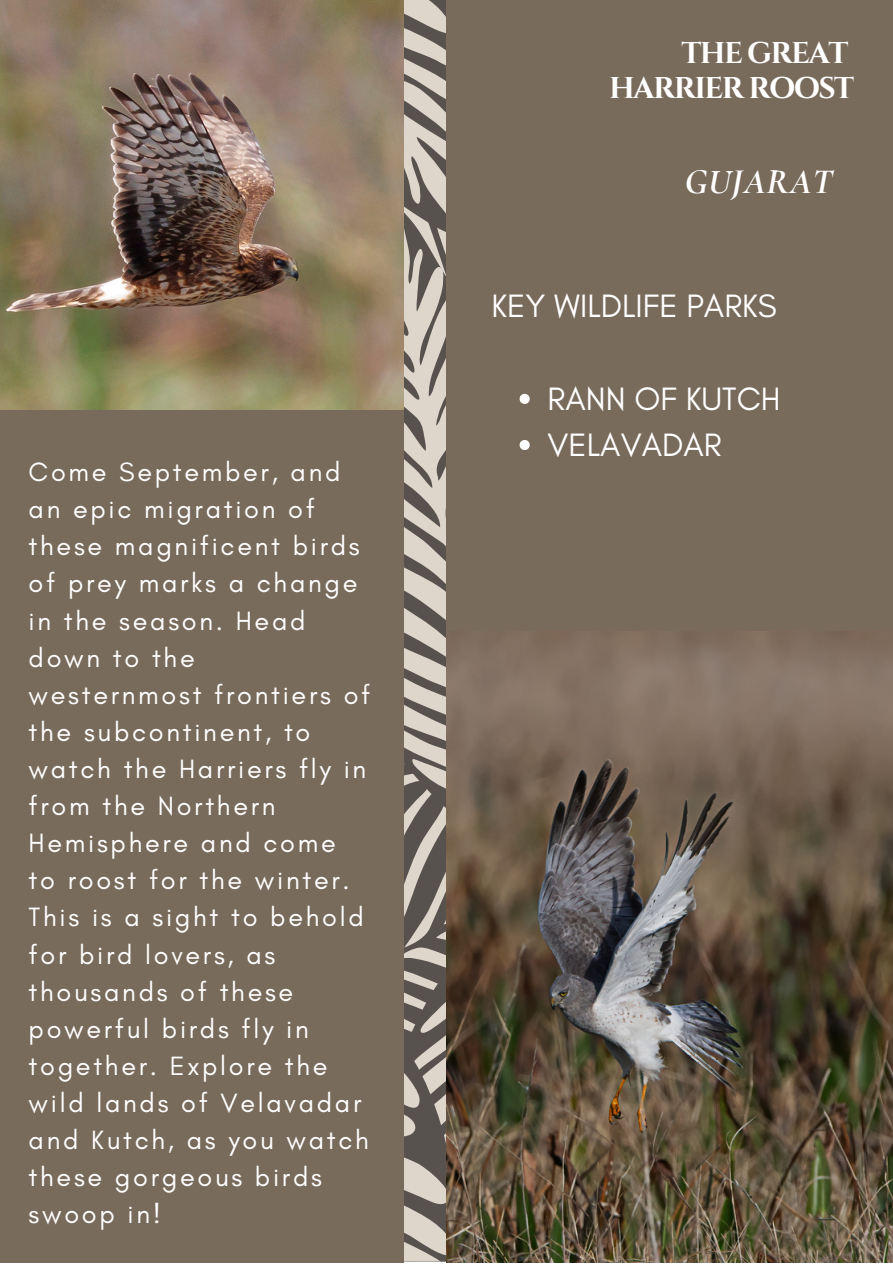
<style>
.page{position:relative;width:893px;height:1264px;background:#fff}
.page>*{position:absolute;margin:0;border:0;box-sizing:border-box;transform-origin:0 0}
.t1{font:italic 700 36px "Cormorant Garamond";letter-spacing:.02em;color:#fff}
.t2{font:33px "Glacial Indifference";color:#fff}
.t3{font:700 30px "Cinzel";letter-spacing:-.055em;color:#fff}
.t4{font:27px/37px "Glacial Indifference";letter-spacing:.1em;color:#fff}
</style>
<div class="page">
<svg style="left:404px;top:245px;width:42px;height:528px;background:#b2aaa2"></svg>
<svg style="left:404px;top:792px;width:42px;height:469px;background:#8d867f"></svg>
<svg style="left:404px;top:0;width:42px;height:228px;background:#a8a199"></svg>
<div style="left:0;top:376px;width:404px;height:886px;background:#796b5b"></div>
<div style="left:446px;top:0;width:446px;height:1034px;background:#796b5b"></div>
<img style="left:446px;top:631px;width:446px;height:630px">
<img style="left:0;top:0;width:404px;height:409px">
<svg style="left:519px;top:394px;width:10px;height:10px"></svg>
<svg style="left:519px;top:440px;width:10px;height:10px"></svg>
<p class="t4" style="left:29px;top:453px;width:343px">Come September, and an epic migration of these magnificent birds of prey marks a change in the season. Head down to the westernmost frontiers of the subcontinent, to watch the Harriers fly in from the Northern<br>Hemisphere and come<br>to roost for the winter.<br>This is a sight to behold for bird lovers, as thousands of these powerful birds fly in together. Explore the wild lands of Velavadar and Kutch, as you watch these gorgeous birds swoop in!</p>
<p class="t3" style="left:681px;top:34px;width:168px">THE GREAT</p>
<p class="t3" style="left:609px;top:69px;width:246px">HARRIER ROOST</p>
<p class="t1" style="left:684px;top:159px;width:149px">GUJARAT</p>
<p class="t2" style="left:491px;top:286px;width:287px">KEY WILDLIFE PARKS</p>
<p class="t2" style="left:547px;top:378px;width:234px">RANN OF KUTCH</p>
<p class="t2" style="left:547px;top:424px;width:176px">VELAVADAR</p>
</div>
